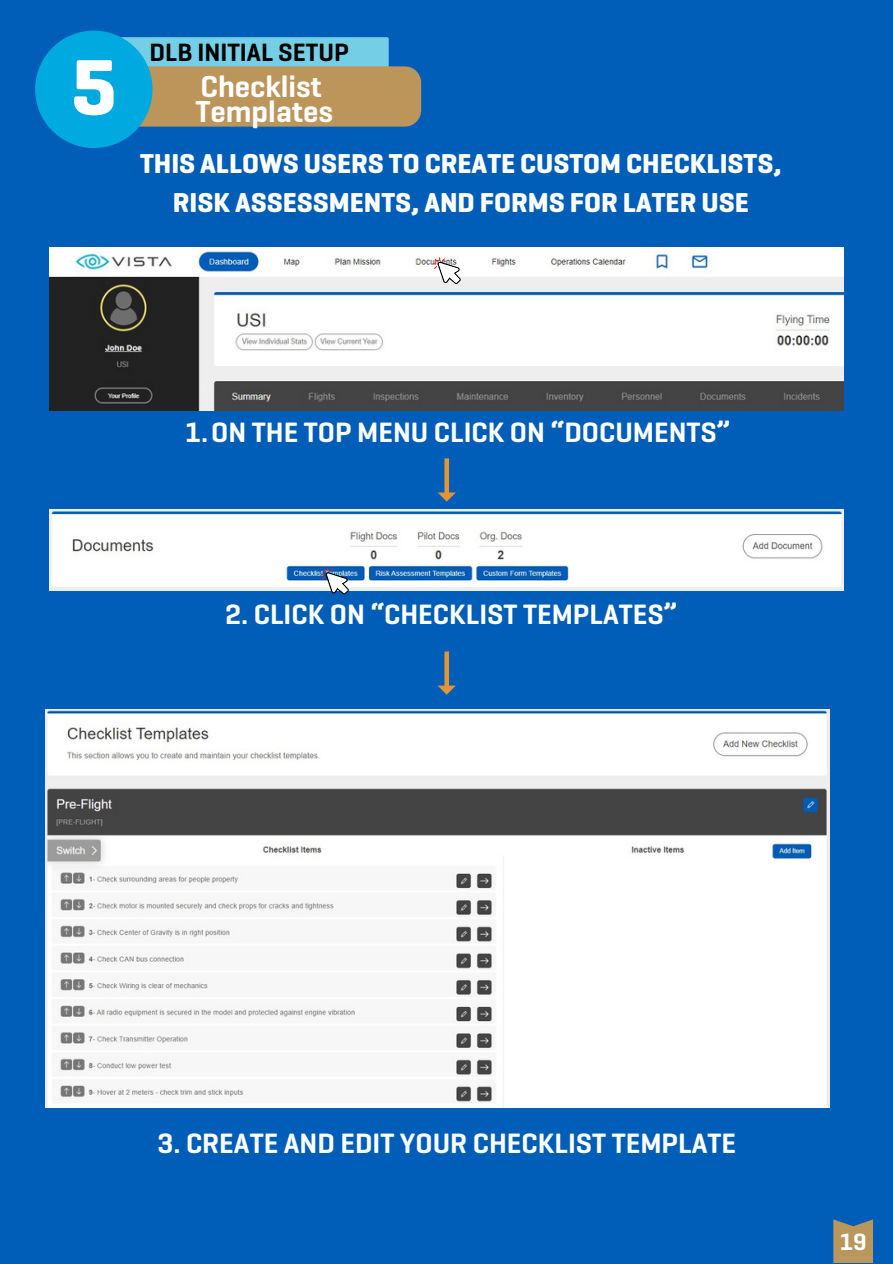
<style>
.page{position:relative;width:893px;height:1264px;background:#fff}
.page>*{position:absolute;margin:0;border:0;box-sizing:border-box;transform-origin:0 0}
.t1{font:700 80.1px "Geogrotesque";color:#fff}
.t2{font:600 30.75px/24.8px "Geogrotesque";color:#fff}
.t3{font:600 28.5px "Geogrotesque";color:#fff}
.t4{font:700 27.75px/38.4px "Geogrotesque";color:#fff;text-align:center}
.t5{font:600 25.5px "Geogrotesque";color:#000}
.t6{font:600 24px "Geogrotesque";color:#fff}
</style>
<div class="page">
<div style="left:0;top:0;width:892px;height:1263px;background:#005eb8"></div>
<svg style="left:833px;top:1219px;width:40px;height:44px;background:#a79163"></svg>
<svg style="left:35px;top:31px;width:386px;height:117px"></svg>
<img style="left:50px;top:247px;width:793px;height:163px">
<svg style="left:432px;top:257px;width:29px;height:27px"></svg>
<img style="left:50px;top:509px;width:793px;height:81px">
<img style="left:45px;top:709px;width:784px;height:398px">
<svg style="left:438px;top:458px;width:18px;height:43px"></svg>
<svg style="left:321px;top:567px;width:28px;height:27px"></svg>
<svg style="left:438px;top:651px;width:18px;height:43px"></svg>
<h1 class="t1" style="left:71px;top:37px;width:47px">5</h1>
<p class="t5" style="left:149px;top:37px;width:201px">DLB INITIAL SETUP</p>
<p class="t2" style="left:195px;top:74px;width:139px">Checklist<br>Templates</p>
<p class="t4" style="left:140px;top:145px;width:643px">THIS ALLOWS USERS TO CREATE CUSTOM CHECKLISTS,<br>RISK ASSESSMENTS, AND FORMS FOR LATER USE</p>
<p class="t3" style="left:185px;top:414px;width:547px">1.ON THE TOP MENU CLICK ON “DOCUMENTS”</p>
<p class="t3" style="left:225px;top:596px;width:454px">2. CLICK ON “CHECKLIST TEMPLATES”</p>
<p class="t3" style="left:157px;top:1125px;width:580px">3. CREATE AND EDIT YOUR CHECKLIST TEMPLATE</p>
<p class="t6" style="left:839px;top:1226px;width:28px">19</p>
</div>
